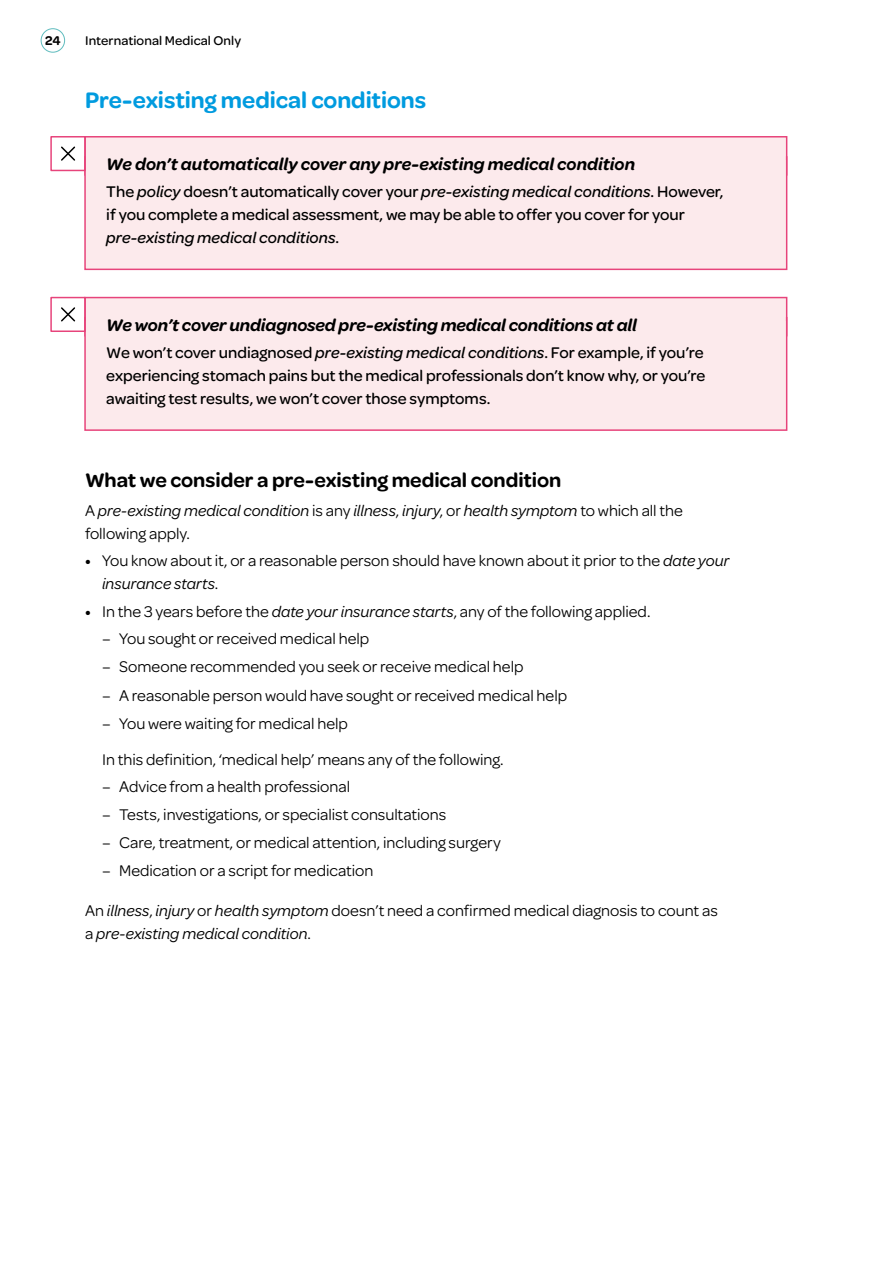
<style>
.page{position:relative;width:893px;height:1263px;background:#fff}
.page>*{position:absolute;margin:0;border:0;box-sizing:border-box;transform-origin:0 0}
.t1{font:600 24px "Omnes";letter-spacing:-.005em;color:#009bdf}
.t2{font:600 21px "Omnes";color:#000}
.Pullout_-_heading_pi{font:italic 600 18px "Omnes";letter-spacing:-.005em;color:#000}
.Body_before_bullets{font:16.5px/22.8px "Omnes";color:#000}
.Pullout_-_Multiple_P{font:500 16.5px/22.8px "Omnes";color:#000}
.Body{font:italic 16.5px/22.8px "Omnes";color:#000}
.Body_before_bullets-2{font:italic 16.5px/22.8px "Omnes";color:#000}
.t3{font:500 13.5px "Omnes";letter-spacing:.01em;color:#000}
.t4{font:600 13.5px "Omnes";color:#000}
.s1{font-style:italic}
.s2{font-style:normal}
.s3{font-weight:600}
</style>
<div class="page">
<div style="left:85px;top:136px;width:702px;height:55px;background:#fceaec"></div>
<div style="left:84px;top:136px;width:703px;height:40px;border:2px solid #e7447b"></div>
<div style="left:85px;top:160px;width:702px;height:109px;background:#fceaec"></div>
<div style="left:84px;top:155px;width:703px;height:115px;border:2px solid #e7447b"></div>
<div style="left:85px;top:297px;width:702px;height:54px;background:#fceaec"></div>
<div style="left:84px;top:297px;width:703px;height:40px;border:2px solid #e7447b"></div>
<div style="left:85px;top:321px;width:702px;height:109px;background:#fceaec"></div>
<div style="left:84px;top:316px;width:703px;height:115px;border:2px solid #e7447b"></div>
<div style="left:50px;top:136px;width:36px;height:35px;border:2px solid #e7447b"></div>
<svg style="left:61px;top:146px;width:15px;height:15px"></svg>
<div style="left:50px;top:297px;width:36px;height:35px;border:2px solid #e7447b"></div>
<svg style="left:61px;top:307px;width:15px;height:15px"></svg>
<div style="left:41px;top:28px;width:24px;height:25px;border:1px solid #5fbcbe;border-radius:50%"></div>
<p class="t4" style="left:45px;top:31px;width:17px">24</p>
<p class="t3" style="left:85px;top:31px;width:158px">International Medical Only</p>
<h2 class="t1" style="left:85px;top:83px;width:343px">Pre-existing medical conditions</h2>
<p class="Pullout_-_heading_pi" style="left:106px;top:152px;width:530px">We don’t automatically cover any pre-existing medical condition</p>
<p class="Pullout_-_Multiple_P" style="left:106px;top:179px;width:619px">The <span class="s1">policy</span> doesn’t automatically cover your <span class="s1">pre-existing medical conditions</span>. However, if you complete a medical assessment, we may be able to offer you cover for your <span class="s1">pre-existing medical conditions</span>.</p>
<p class="Pullout_-_heading_pi" style="left:106px;top:313px;width:532px">We won’t cover undiagnosed pre-existing medical conditions at all</p>
<p class="Pullout_-_Multiple_P" style="left:106px;top:340px;width:601px;text-align:justify">We won’t cover undiagnosed <span class="s1">pre-existing medical conditions</span>. For example, if you’re experiencing stomach pains but the medical professionals don’t know why, or you’re awaiting test results, we won’t cover those symptoms.</p>
<h3 class="t2" style="left:85px;top:465px;width:478px">What we consider a pre-existing medical condition</h3>
<p class="Body_before_bullets-2" style="left:85px;top:498px;width:599px"><span class="s2">A</span> pre-existing medical condition <span class="s2">is any</span> illness<span class="s2">,</span> injury<span class="s2">, or</span> health symptom <span class="s2">to which all the following apply.</span></p>
<p class="Body_before_bullets" style="left:102px;top:548px;width:629px;text-indent:-17px"><span class="s3">•</span> You know about it, or a reasonable person should have known about it prior to the <span class="s1">date your insurance starts</span>.</p>
<p class="Body_before_bullets" style="left:85px;top:599px;width:567px"><span class="s3">•</span> In the 3 years before the <span class="s1">date your insurance starts</span>, any of the following applied.</p>
<p class="Body_before_bullets" style="left:102px;top:626px;width:269px">– You sought or received medical help</p>
<p class="Body_before_bullets" style="left:102px;top:655px;width:423px">– Someone recommended you seek or receive medical help</p>
<p class="Body_before_bullets" style="left:102px;top:683px;width:467px">– A reasonable person would have sought or received medical help</p>
<p class="Body_before_bullets" style="left:102px;top:711px;width:247px">– You were waiting for medical help</p>
<p class="Body_before_bullets" style="left:102px;top:747px;width:403px">In this definition, ‘medical help’ means any of the following.</p>
<p class="Body_before_bullets" style="left:102px;top:774px;width:250px">– Advice from a health professional</p>
<p class="Body_before_bullets" style="left:102px;top:802px;width:346px">– Tests, investigations, or specialist consultations</p>
<p class="Body_before_bullets" style="left:102px;top:830px;width:400px">– Care, treatment, or medical attention, including surgery</p>
<p class="Body_before_bullets" style="left:102px;top:858px;width:273px">– Medication or a script for medication</p>
<p class="Body" style="left:85px;top:898px;width:634px"><span class="s2">An</span> illness<span class="s2">,</span> injury <span class="s2">or</span> health symptom <span class="s2">doesn’t need a confirmed medical diagnosis to count as a</span> pre-existing medical condition<span class="s2">.</span></p>
</div>
